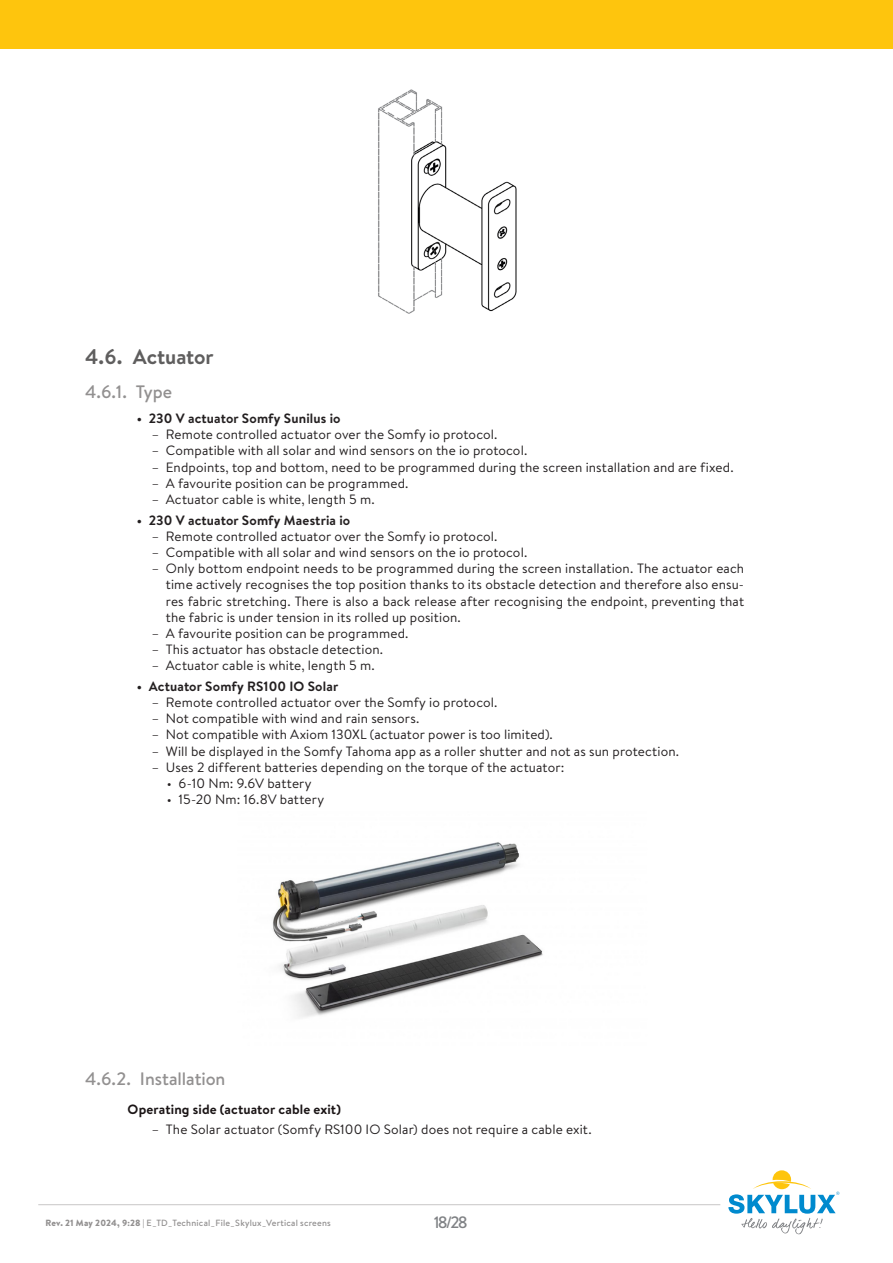
<style>
.page{position:relative;width:893px;height:1263px;background:#fff}
.page>*{position:absolute;margin:0;border:0;box-sizing:border-box;transform-origin:0 0}
.t1{font:700 21px "Brandon Text";letter-spacing:-.005em;color:#5f5e5e}
.t2{font:500 18px "Brandon Text";letter-spacing:-.005em;color:#929090}
.t3{font:500 16.5px "Brandon Text";color:#808285}
.t4{font:13.5px/16.2px "Brandon Text";letter-spacing:.01em;color:#231f20;text-align:justify}
.t5{font:700 13.5px "Brandon Text";letter-spacing:.01em;color:#231f20}
.A_41_a2__-_TITEL_PARAGRAPH{font:700 13.5px "Brandon Text";letter-spacing:.01em;color:#1a1415}
.t6{font:500 9px "Brandon Text";letter-spacing:.025em;color:#929090}
.s1{font-weight:900}
</style>
<div class="page">
<svg style="left:728px;top:1170px;width:111px;height:64px"></svg>
<img style="left:378px;top:89px;width:139px;height:225px">
<img style="left:272px;top:842px;width:271px;height:175px">
<hr style="left:38px;top:1204px;width:682px;height:1px;background:#c8c6c6">
<div style="left:0;top:0;width:893px;height:49px;background:#fec50d"></div>
<p class="t1" style="left:85px;top:342px;width:130px">4.6. Actuator</p>
<p class="t2" style="left:85px;top:380px;width:89px">4.6.1. Type</p>
<p class="t5" style="left:137px;top:409px;width:205px">• 230 V actuator Somfy Sunilus io</p>
<p class="t4" style="left:152px;top:426px;width:347px">– Remote controlled actuator over the Somfy io protocol.</p>
<p class="t4" style="left:152px;top:442px;width:377px">– Compatible with all solar and wind sensors on the io protocol.</p>
<p class="t4" style="left:152px;top:458px;width:583px">– Endpoints, top and bottom, need to be programmed during the screen installation and are fixed.</p>
<p class="t4" style="left:152px;top:475px;width:258px">– A favourite position can be programmed.</p>
<p class="t4" style="left:152px;top:491px;width:224px">– Actuator cable is white, length 5 m.</p>
<p class="t5" style="left:137px;top:510px;width:215px">• 230 V actuator Somfy Maestria io</p>
<p class="t4" style="left:152px;top:527px;width:347px">– Remote controlled actuator over the Somfy io protocol.</p>
<p class="t4" style="left:152px;top:544px;width:377px">– Compatible with all solar and wind sensors on the io protocol.</p>
<p class="t4" style="left:166px;top:560px;width:580px;text-indent:-14px">– Only bottom endpoint needs to be programmed during the screen installation. The actuator each time actively recognises the top position thanks to its obstacle detection and therefore also ensu&shy;res fabric stretching. There is also a back release after recognising the endpoint, preventing that the fabric is under tension in its rolled up position.</p>
<p class="t4" style="left:152px;top:625px;width:258px">– A favourite position can be programmed.</p>
<p class="t4" style="left:152px;top:641px;width:233px">– This actuator has obstacle detection.</p>
<p class="t4" style="left:152px;top:657px;width:224px">– Actuator cable is white, length 5 m.</p>
<p class="t5" style="left:137px;top:677px;width:203px">• Actuator Somfy RS100 IO Solar</p>
<p class="t4" style="left:152px;top:694px;width:347px">– Remote controlled actuator over the Somfy io protocol.</p>
<p class="t4" style="left:152px;top:710px;width:269px">– Not compatible with wind and rain sensors.</p>
<p class="t4" style="left:152px;top:726px;width:403px">– Not compatible with Axiom 130XL (actuator power is too limited).</p>
<p class="t4" style="left:152px;top:742px;width:529px">– Will be displayed in the Somfy Tahoma app as a roller shutter and not as sun protection.</p>
<p class="t4" style="left:152px;top:759px;width:414px">– Uses 2 different batteries depending on the torque of the actuator:</p>
<p class="t4" style="left:167px;top:775px;width:146px">• 6-10 Nm: 9.6V battery</p>
<p class="t4" style="left:167px;top:791px;width:159px">• 15-20 Nm: 16.8V battery</p>
<p class="t2" style="left:85px;top:1066px;width:142px">4.6.2. Installation</p>
<p class="A_41_a2__-_TITEL_PARAGRAPH" style="left:128px;top:1099px;width:215px">Operating side (actuator cable exit)</p>
<p class="t4" style="left:152px;top:1121px;width:441px">– The Solar actuator (Somfy RS100 IO Solar) does not require a cable exit.</p>
<p class="t6" style="left:45px;top:1217px;width:287px"><span class="s1">Rev. 21 May 2024, 9:28 |</span> E_TD_Technical_File_Skylux_Vertical screens</p>
<p class="t3" style="left:434px;top:1210px;width:36px">18/28</p>
</div>
